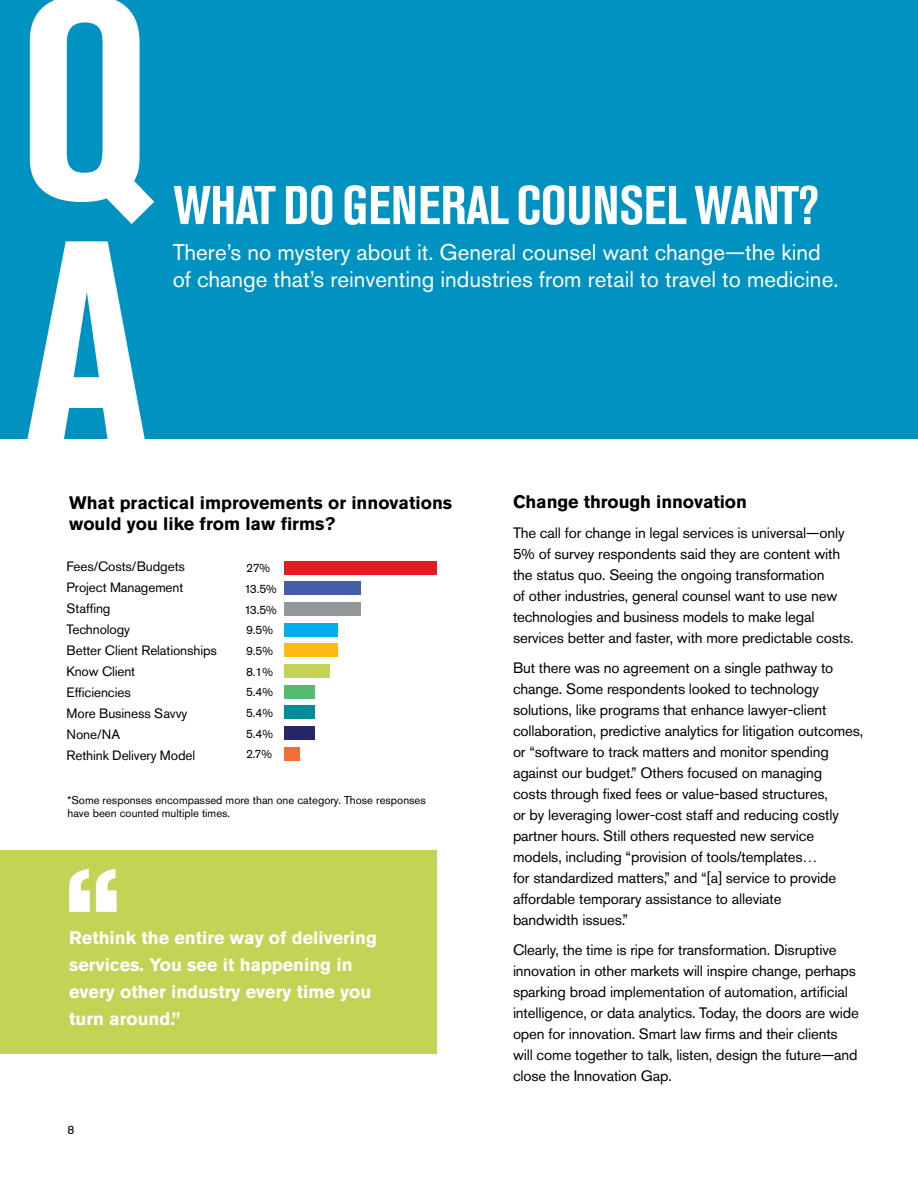
<style>
.page{position:relative;width:918px;height:1188px;background:#fff}
.page>*{position:absolute;margin:0;border:0;box-sizing:border-box;transform-origin:0 0}
.t1{font:700 condensed 282px/242.5px "Akzidenz Grotesk Pro";color:#fff}
.t2{font:700 condensed 54px "Akzidenz Grotesk Pro";letter-spacing:-.005em;color:#fff}
.t3{font:22.5px/27px "Akzidenz Grotesk Pro";color:#fff}
.t4{font:700 18px/27px "Akzidenz Grotesk Pro";color:#fff}
.t5{font:700 18px/21px "Akzidenz Grotesk Pro";color:#000}
.t6{font:15px/21px "Akzidenz Grotesk Pro";letter-spacing:-.01em;color:#000}
.t7{font:13.5px/21px "Akzidenz Grotesk Pro";letter-spacing:-.01em;color:#000}
.t8{font:12px/20.7px "Akzidenz Grotesk Pro";color:#000}
.t9{font:11.25px/13.5px "Akzidenz Grotesk Pro";color:#000}
</style>
<div class="page">
<div style="left:0;top:0;width:918px;height:438px;background:#0093c1"></div>
<div style="left:0;top:851px;width:436px;height:203px;background:#c2d356"></div>
<svg style="left:69px;top:869px;width:48px;height:43px"></svg>
<div style="left:284px;top:747px;width:15px;height:13px;background:#f36e37"></div>
<div style="left:284px;top:727px;width:31px;height:13px;background:#25256a"></div>
<div style="left:284px;top:706px;width:31px;height:13px;background:#008d9a"></div>
<div style="left:284px;top:685px;width:31px;height:13px;background:#57bc72"></div>
<div style="left:284px;top:665px;width:46px;height:13px;background:#c2d356"></div>
<div style="left:284px;top:644px;width:53px;height:13px;background:#fdba12"></div>
<div style="left:284px;top:623px;width:53px;height:13px;background:#00aeef"></div>
<div style="left:284px;top:602px;width:76px;height:14px;background:#92979a"></div>
<div style="left:284px;top:582px;width:76px;height:13px;background:#485daa"></div>
<div style="left:284px;top:561px;width:152px;height:13px;background:#e31b23"></div>
<h1 class="t1" style="left:17px;top:-27px;width:137px">Q<br>A</h1>
<h2 class="t2" style="left:173px;top:170px;width:647px">WHAT DO GENERAL COUNSEL WANT?</h2>
<h3 class="t3" style="left:173px;top:238px;width:667px">There’s no mystery about it. General counsel want change—the kind of change that’s reinventing industries from retail to travel to medicine.</h3>
<p class="t5" style="left:69px;top:492px;width:385px">What practical improvements or innovations would you like from law firms?</p>
<p class="t7" style="left:67px;top:556px;width:152px">Fees/Costs/Budgets<br>Project Management<br>Staffing<br>Technology<br>Better Client Relationships<br>Know Client<br>Efficiencies<br>More Business Savvy<br>None/NA<br>Rethink Delivery Model</p>
<p class="t8" style="left:245px;top:558px;width:34px">27%<br>13.5%<br>13.5%<br>9.5%<br>9.5%<br>8.1%<br>5.4%<br>5.4%<br>5.4%<br>2.7%</p>
<p class="t9" style="left:68px;top:793px;width:360px">*Some responses encompassed more than one category. Those responses have been counted multiple times.</p>
<p class="t4" style="left:69px;top:924px;width:309px">Rethink the entire way of delivering services. You see it happening in every other industry every time you turn around.”</p>
<p class="t8" style="left:68px;top:1119px;width:8px">8</p>
<p class="t5" style="left:513px;top:491px;width:235px">Change through innovation</p>
<p class="t6" style="left:513px;top:522px;width:342px">The call for change in legal services is universal—only 5% of survey respondents said they are content with the status quo. Seeing the ongoing transformation<br>of other industries, general counsel want to use new technologies and business models to make legal services better and faster, with more predictable costs.</p>
<p class="t6" style="left:513px;top:657px;width:352px">But there was no agreement on a single pathway to change. Some respondents looked to technology solutions, like programs that enhance lawyer-client collaboration, predictive analytics for litigation outcomes, or “software to track matters and monitor spending against our budget.” Others focused on managing<br>costs through fixed fees or value-based structures,<br>or by leveraging lower-cost staff and reducing costly partner hours. Still others requested new service models, including “provision of tools/templates…<br>for standardized matters,” and “[a] service to provide affordable temporary assistance to alleviate<br>bandwidth issues.”</p>
<p class="t6" style="left:513px;top:939px;width:347px">Clearly, the time is ripe for transformation. Disruptive innovation in other markets will inspire change, perhaps sparking broad implementation of automation, artificial intelligence, or data analytics. Today, the doors are wide open for innovation. Smart law firms and their clients will come together to talk, listen, design the future—and close the Innovation Gap.</p>
</div>
